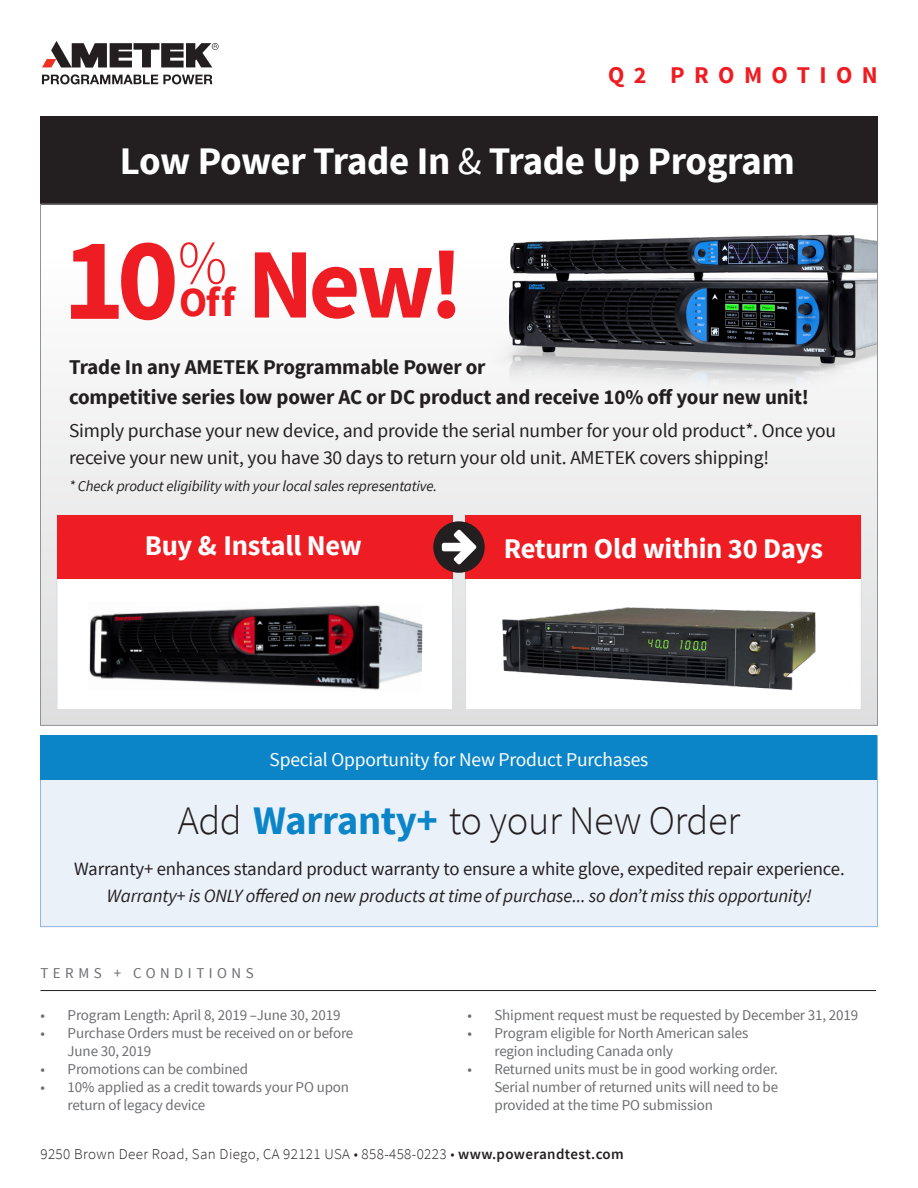
<style>
.page{position:relative;width:918px;height:1188px;background:#fff}
.page>*{position:absolute;margin:0;border:0;box-sizing:border-box;transform-origin:0 0}
.t1{font:700 117.9px "Source Sans Pro";color:#ee1d23}
.t2{font:700 99.9px "Source Sans Pro";color:#ee1d23}
.t3{font:700 41.25px "Source Sans Pro";color:#ee1d23}
.t4{font:300 40.5px "Source Sans Pro";letter-spacing:-.01em;color:#231f20}
.t5{font:700 39px "Source Sans Pro";letter-spacing:-.015em;color:#fff}
.t6{font:700 28.5px "Source Sans Pro";letter-spacing:-.01em;color:#fff}
.t7{font:700 24px "Source Sans Pro";letter-spacing:.39em;color:#ee1d23}
.t8{font:700 21px/30px "Source Sans Pro";letter-spacing:-.01em;color:#231f20}
.t9{font:19.5px/27px "Source Sans Pro";letter-spacing:-.01em;color:#231f20}
.t10{font:19.5px "Source Sans Pro";letter-spacing:-.01em;color:#fff}
.t11{font:18.75px/27px "Source Sans Pro";letter-spacing:-.01em;color:#231f20;text-align:center}
.t12{font:15px/18px "Source Sans Pro";letter-spacing:-.01em;color:#6c6d70}
.t13{font:300 15px "Source Sans Pro";letter-spacing:.025em;color:#231f20}
.t14{font:italic 15px "Source Sans Pro";letter-spacing:-.01em;color:#231f20}
.t15{font:15px "Source Sans Pro";letter-spacing:.3em;color:#6c6d70}
.s1{font-weight:400}
.s2{font-weight:700;color:#0c85c8}
.s3{font-style:italic}
.s4{font-weight:600}
</style>
<div class="page">
<div style="left:40px;top:735px;width:838px;height:192px;background:#ebf1f9;border:1px solid #8db6e0"></div>
<div style="left:40px;top:735px;width:838px;height:45px;background:#0c85c8"></div>
<div style="left:40px;top:204px;width:838px;height:522px;background:linear-gradient(to bottom,#fff,#ddddde)"></div>
<div style="left:40px;top:116px;width:838px;height:89px;background:#231f20"></div>
<img style="left:491px;top:218px;width:385px;height:183px">
<svg style="left:42px;top:74px;width:170px;height:10px"></svg>
<svg style="left:42px;top:41px;width:177px;height:27px"></svg>
<hr style="left:40px;top:990px;width:836px;height:1px;background:#231f20">
<div style="left:57px;top:515px;width:396px;height:195px;background:#fff;border:1px solid #dcdddf"></div>
<div style="left:465px;top:515px;width:397px;height:195px;background:#fff;border:1px solid #dcdddf"></div>
<div style="left:57px;top:515px;width:396px;height:64px;background:#ee1d23"></div>
<div style="left:466px;top:515px;width:395px;height:64px;background:#ee1d23"></div>
<img style="left:89px;top:605px;width:333px;height:85px">
<img style="left:502px;top:607px;width:314px;height:84px">
<svg style="left:438px;top:521px;width:43px;height:52px"></svg>
<p class="t7" style="left:608px;top:59px;width:271px">Q2 PROMOTION</p>
<p class="t5" style="left:120px;top:136px;width:677px">Low Power Trade In <span class="s1">&amp;</span> Trade Up Program</p>
<p class="t1" style="left:63px;top:204px;width:166px">10<sup>%</sup></p>
<p class="t8" style="left:69px;top:353px;width:741px">Trade In any AMETEK Programmable Power or<br>competitive series low power AC or DC product and receive 10% off your new unit!</p>
<p class="t9" style="left:69px;top:417px;width:768px">Simply purchase your new device, and provide the serial number for your old product*. Once you receive your new unit, you have 30 days to return your old unit. AMETEK covers shipping!</p>
<p class="t14" style="left:69px;top:477px;width:370px">* Check product eligibility with your local sales representative.</p>
<p class="t2" style="left:247px;top:220px;width:218px">New!</p>
<p class="t3" style="left:179px;top:276px;width:58px">Off</p>
<p class="t6" style="left:145px;top:528px;width:219px">Buy &amp; Install New</p>
<p class="t6" style="left:504px;top:530px;width:321px">Return Old within 30 Days</p>
<p class="t10" style="left:270px;top:747px;width:380px">Special Opportunity for New Product Purchases</p>
<p class="t4" style="left:178px;top:796px;width:564px">Add <span class="s2">Warranty+</span> to your New Order</p>
<p class="t11" style="left:74px;top:856px;width:772px">Warranty+ enhances standard product warranty to ensure a white glove, expedited repair experience.<br><span class="s3">Warranty+ is ONLY offered on new products at time of purchase... so don’t miss this opportunity!</span></p>
<p class="t15" style="left:41px;top:964px;width:215px">TERMS + CONDITIONS</p>
<p class="t12" style="left:468px;top:1006px;width:392px">• Shipment request must be requested by December 31, 2019</p>
<p class="t12" style="left:495px;top:1024px;width:255px;text-indent:-27px">• Program eligible for North American sales region including Canada only</p>
<p class="t12" style="left:495px;top:1060px;width:285px;text-align:justify;text-indent:-27px">• Returned units must be in good working order.<br>Serial number of returned units will need to be provided at the time PO submission</p>
<p class="t13" style="left:40px;top:1145px;width:585px">9250 Brown Deer Road, San Diego, CA 92121 USA • 858-458-0223 • <span class="s4">www.powerandtest.com</span></p>
<p class="t12" style="left:41px;top:1006px;width:301px">• Program Length: April 8, 2019 –June 30, 2019</p>
<p class="t12" style="left:68px;top:1024px;width:287px;text-indent:-27px">• Purchase Orders must be received on or before<br>June 30, 2019</p>
<p class="t12" style="left:41px;top:1060px;width:209px">• Promotions can be combined</p>
<p class="t12" style="left:68px;top:1078px;width:283px;text-indent:-27px">• 10% applied as a credit towards your PO upon return of legacy device</p>
</div>
